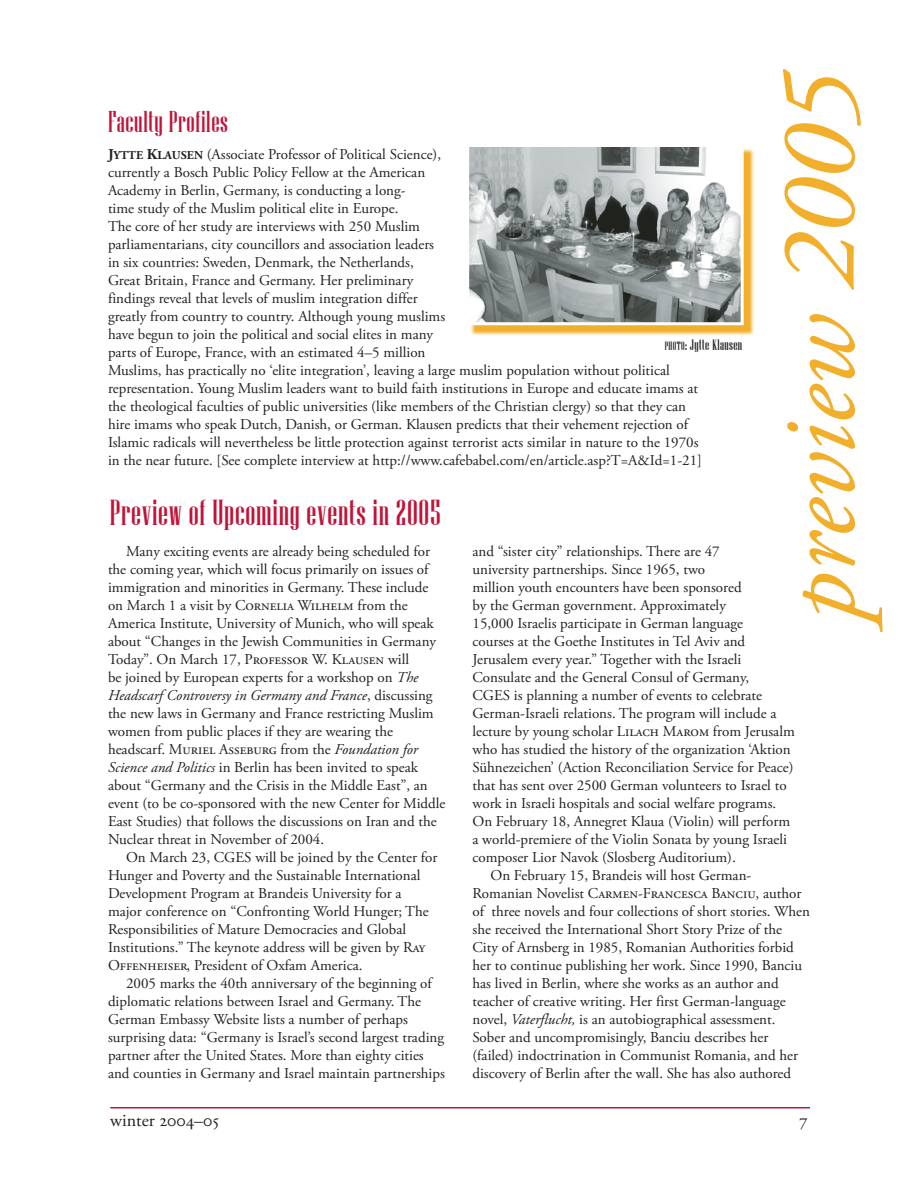
<style>
.page{position:relative;width:918px;height:1188px;background:#fff}
.page>*{position:absolute;margin:0;border:0;box-sizing:border-box;transform-origin:0 0}
.t1{font:italic 108px "Adobe Garamond Pro";color:#f1af2b}
.t2{font:36px "Niagara Solid";letter-spacing:.02em;color:#c01439}
.t3{font:30px "Niagara Solid";letter-spacing:.02em;color:#c01439}
.t4{font:18px "Adobe Garamond Pro";color:#1f221d}
.t5{font:15px/18px "Adobe Garamond Pro";letter-spacing:-.005em;color:#1f221d}
.t6{font:15px "Niagara Solid";letter-spacing:.025em;color:#1f221d}
.s1{font-weight:700}
.s2{font-weight:700;font-size:12px}
.s3{font-style:italic}
.s4{font-size:12px}
</style>
<div class="page">
<hr style="left:110px;top:1107px;width:700px;height:1px;background:#c01439">
<svg style="left:470px;top:148px;width:284px;height:188px;background:#f4c464"></svg>
<img style="left:470px;top:148px;width:270px;height:173px">
<div style="left:466px;top:144px;width:278px;height:181px;border:3px solid #fff"></div>
<h1 class="t1" style="left:755px;top:621px;width:553px;rotate:-90deg">preview 2005</h1>
<h3 class="t3" style="left:108px;top:106px;width:122px">Faculty Profiles</h3>
<p class="t5" style="left:108px;top:146px;width:595px"><span class="s1">J</span><span class="s2">YTTE</span> <span class="s1">K</span><span class="s2">LAUSEN</span> (Associate Professor of Political Science),<br>currently a Bosch Public Policy Fellow at the American<br>Academy in Berlin, Germany, is conducting a long-<br>time study of the Muslim political elite in Europe.<br>The core of her study are interviews with 250 Muslim<br>parliamentarians, city councillors and association leaders<br>in six countries: Sweden, Denmark, the Netherlands,<br>Great Britain, France and Germany. Her preliminary<br>findings reveal that levels of muslim integration differ<br>greatly from country to country. Although young muslims<br>have begun to join the political and social elites in many<br>parts of Europe, France, with an estimated 4–5 million<br>Muslims, has practically no ‘elite integration’, leaving a large muslim population without political representation. Young Muslim leaders want to build faith institutions in Europe and educate imams at the theological faculties of public universities (like members of the Christian clergy) so that they can hire imams who speak Dutch, Danish, or German. Klausen predicts that their vehement rejection of Islamic radicals will nevertheless be little protection against terrorist acts similar in nature to the 1970s in the near future. [See complete interview at http://www.cafebabel.com/en/article.asp?T=A&amp;Id=1-21]</p>
<h2 class="t2" style="left:110px;top:494px;width:333px">Preview of Upcoming events in 2005</h2>
<p class="t5" style="left:108px;top:543px;width:339px;text-indent:18px">Many exciting events are already being scheduled for the coming year, which will focus primarily on issues of immigration and minorities in Germany. These include on March 1 a visit by Cornelia Wilhelm from the America Institute, University of Munich, who will speak about “Changes in the Jewish Communities in Germany Today”. On March 17, Professor W. Klausen will<br>be joined by European experts for a workshop on <span class="s3">The Headscarf Controversy in Germany and France</span>, discussing the new laws in Germany and France restricting Muslim women from public places if they are wearing the headscarf. Muriel Asseburg from the <span class="s3">Foundation for Science and Politics</span> in Berlin has been invited to speak about “Germany and the Crisis in the Middle East”, an event (to be co-sponsored with the new Center for Middle East Studies) that follows the discussions on Iran and the Nuclear threat in November of 2004.</p>
<p class="t5" style="left:108px;top:849px;width:331px;text-indent:18px">On March 23, CGES will be joined by the Center for Hunger and Poverty and the Sustainable International Development Program at Brandeis University for a major conference on “Confronting World Hunger; The Responsibilities of Mature Democracies and Global Institutions.” The keynote address will be given by Ray Offenheiser, President of Oxfam America.</p>
<p class="t5" style="left:108px;top:975px;width:338px;text-indent:18px">2005 marks the 40th anniversary of the beginning of diplomatic relations between Israel and Germany. The German Embassy Website lists a number of perhaps surprising data: “Germany is Israel’s second largest trading partner after the United States. More than eighty cities and counties in Germany and Israel maintain partnerships</p>
<p class="t6" style="left:665px;top:337px;width:79px"><span class="s4">photo</span>: Jytte Klausen</p>
<p class="t5" style="left:472px;top:543px;width:249px">and “sister city” relationships. There are 47</p>
<p class="t5" style="left:472px;top:561px;width:234px">university partnerships. Since 1965, two</p>
<p class="t5" style="left:472px;top:579px;width:271px">million youth encounters have been sponsored</p>
<p class="t5" style="left:472px;top:597px;width:255px">by the German government. Approximately</p>
<p class="t5" style="left:472px;top:615px;width:272px">15,000 Israelis participate in German language</p>
<p class="t5" style="left:472px;top:633px;width:274px">courses at the Goethe Institutes in Tel Aviv and</p>
<p class="t5" style="left:472px;top:651px;width:270px">Jerusalem every year.” Together with the Israeli</p>
<p class="t5" style="left:472px;top:669px;width:278px">Consulate and the General Consul of Germany,</p>
<p class="t5" style="left:472px;top:687px;width:291px">CGES is planning a number of events to celebrate</p>
<p class="t5" style="left:472px;top:705px;width:306px">German-Israeli relations. The program will include a</p>
<p class="t5" style="left:472px;top:723px;width:324px">lecture by young scholar Lilach Marom from Jerusalm</p>
<p class="t5" style="left:472px;top:741px;width:320px">who has studied the history of the organization ‘Aktion</p>
<p class="t5" style="left:472px;top:759px;width:323px">Sühnezeichen’ (Action Reconciliation Service for Peace)</p>
<p class="t5" style="left:472px;top:777px;width:316px">that has sent over 2500 German volunteers to Israel to</p>
<p class="t5" style="left:472px;top:795px;width:305px">work in Israeli hospitals and social welfare programs.</p>
<p class="t5" style="left:472px;top:813px;width:319px">On February 18, Annegret Klaua (Violin) will perform</p>
<p class="t5" style="left:472px;top:831px;width:316px">a world-premiere of the Violin Sonata by young Israeli</p>
<p class="t5" style="left:472px;top:849px;width:265px">composer Lior Navok (Slosberg Auditorium).</p>
<p class="t5" style="left:490px;top:867px;width:262px">On February 15, Brandeis will host German-</p>
<p class="t5" style="left:472px;top:885px;width:330px">Romanian Novelist Carmen-Francesca Banciu, author</p>
<p class="t5" style="left:472px;top:903px;width:339px">of three novels and four collections of short stories. When</p>
<p class="t5" style="left:472px;top:921px;width:311px">she received the International Short Story Prize of the</p>
<p class="t5" style="left:472px;top:939px;width:323px">City of Arnsberg in 1985, Romanian Authorities forbid</p>
<p class="t5" style="left:472px;top:957px;width:331px">her to continue publishing her work. Since 1990, Banciu</p>
<p class="t5" style="left:472px;top:975px;width:308px">has lived in Berlin, where she works as an author and</p>
<p class="t5" style="left:472px;top:993px;width:315px">teacher of creative writing. Her first German-language</p>
<p class="t5" style="left:472px;top:1011px;width:305px">novel, <span class="s3">Vaterflucht,</span> is an autobiographical assessment.</p>
<p class="t5" style="left:472px;top:1029px;width:297px">Sober and uncompromisingly, Banciu describes her</p>
<p class="t5" style="left:472px;top:1047px;width:327px">(failed) indoctrination in Communist Romania, and her</p>
<p class="t5" style="left:472px;top:1065px;width:320px">discovery of Berlin after the wall. She has also authored</p>
<p class="t4" style="left:110px;top:1110px;width:110px">winter 2004–05</p>
</div>
